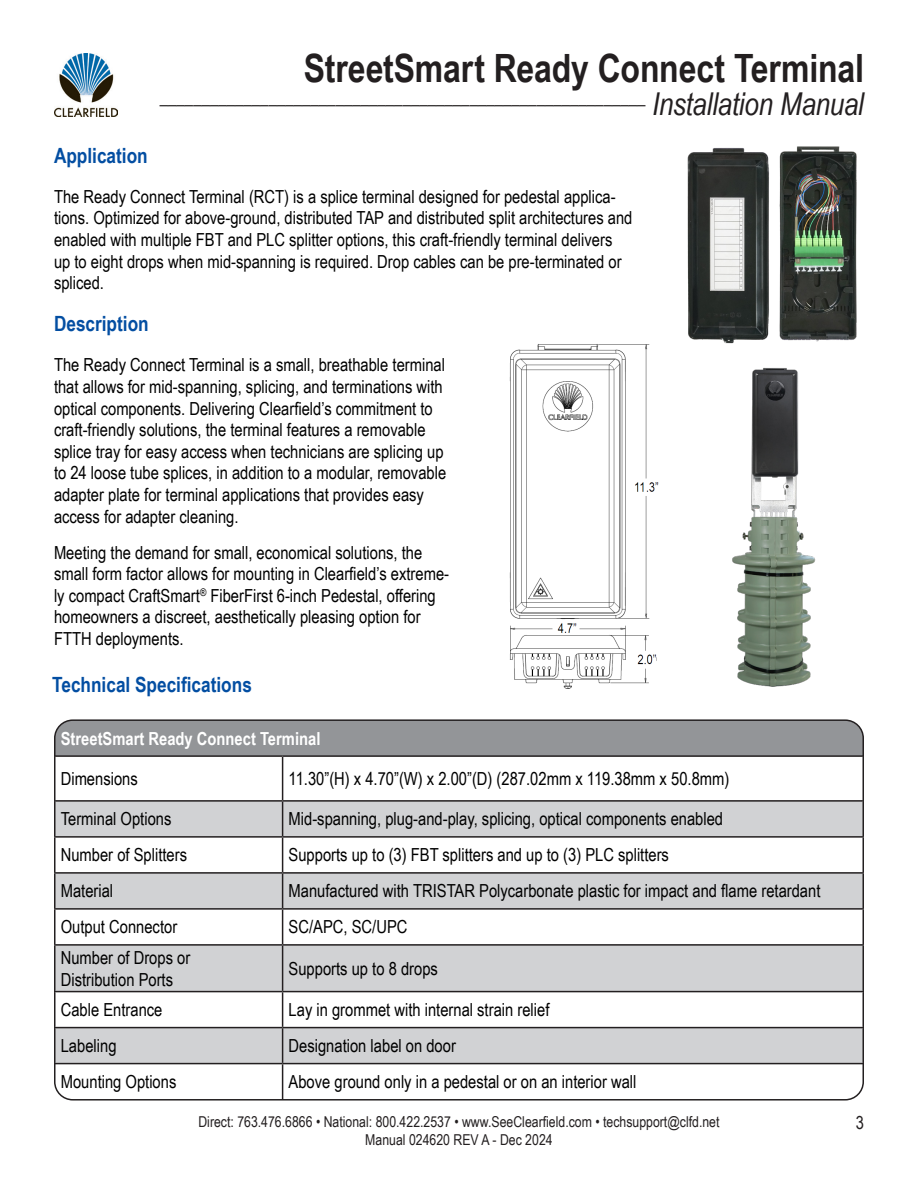
<style>
.page{position:relative;width:918px;height:1188px;background:#fff}
.page>*{position:absolute;margin:0;border:0;box-sizing:border-box;transform-origin:0 0}
.t1{font:700 39px "Arial Narrow";letter-spacing:-.005em;color:#231f20}
.Section{font:700 21px "Arial Narrow";color:#034ea2}
.t2{font:italic 18.3px "Arial Narrow";color:#231f20}
.Figure{font:18px/21.6px "Arial Narrow";color:#000}
.Figure-2{font:700 18px "Arial Narrow";color:#fff}
.t3{font:18px "Arial Narrow";color:#231f20}
.t4{font:15px/18px "Arial Narrow";color:#231f20;text-align:center}
.s1{font-size:31.5px}
</style>
<div class="page">
<img style="left:54px;top:54px;width:63px;height:63px">
<div style="left:55px;top:720px;width:808px;height:129px;background:#939598;border-radius:18px"></div>
<div style="left:54px;top:719px;width:810px;height:130px;border:2px solid #231f20;border-radius:18px"></div>
<div style="left:54px;top:971px;width:810px;height:130px;border:2px solid #231f20;border-radius:18px"></div>
<div style="left:56px;top:757px;width:806px;height:43px;background:#fff"></div>
<svg style="left:56px;top:802px;width:806px;height:261px;fill:#d1d2d4"></svg>
<hr style="left:54px;top:755px;width:229px;height:2px;background:#231f20">
<hr style="left:54px;top:757px;width:2px;height:43px;background:#231f20">
<hr style="left:283px;top:755px;width:581px;height:2px;background:#231f20">
<hr style="left:282px;top:757px;width:1px;height:43px;background:#231f20">
<hr style="left:862px;top:757px;width:2px;height:43px;background:#231f20">
<hr style="left:54px;top:800px;width:229px;height:2px;background:#231f20">
<hr style="left:54px;top:802px;width:2px;height:34px;background:#231f20">
<hr style="left:283px;top:800px;width:581px;height:2px;background:#231f20">
<hr style="left:282px;top:802px;width:1px;height:34px;background:#231f20">
<hr style="left:862px;top:802px;width:2px;height:34px;background:#231f20">
<hr style="left:54px;top:836px;width:229px;height:2px;background:#231f20">
<hr style="left:54px;top:838px;width:2px;height:34px;background:#231f20">
<hr style="left:283px;top:836px;width:581px;height:2px;background:#231f20">
<hr style="left:282px;top:838px;width:1px;height:34px;background:#231f20">
<hr style="left:862px;top:838px;width:2px;height:34px;background:#231f20">
<hr style="left:54px;top:872px;width:229px;height:2px;background:#231f20">
<hr style="left:54px;top:874px;width:2px;height:34px;background:#231f20">
<hr style="left:283px;top:872px;width:581px;height:2px;background:#231f20">
<hr style="left:282px;top:874px;width:1px;height:34px;background:#231f20">
<hr style="left:862px;top:874px;width:2px;height:34px;background:#231f20">
<hr style="left:54px;top:908px;width:229px;height:2px;background:#231f20">
<hr style="left:54px;top:910px;width:2px;height:34px;background:#231f20">
<hr style="left:283px;top:908px;width:581px;height:2px;background:#231f20">
<hr style="left:282px;top:910px;width:1px;height:34px;background:#231f20">
<hr style="left:862px;top:910px;width:2px;height:34px;background:#231f20">
<hr style="left:54px;top:944px;width:229px;height:2px;background:#231f20">
<hr style="left:54px;top:946px;width:2px;height:45px;background:#231f20">
<hr style="left:283px;top:944px;width:581px;height:2px;background:#231f20">
<hr style="left:282px;top:946px;width:1px;height:45px;background:#231f20">
<hr style="left:862px;top:946px;width:2px;height:45px;background:#231f20">
<hr style="left:54px;top:991px;width:229px;height:1px;background:#231f20">
<hr style="left:54px;top:992px;width:2px;height:35px;background:#231f20">
<hr style="left:283px;top:991px;width:581px;height:1px;background:#231f20">
<hr style="left:282px;top:992px;width:1px;height:35px;background:#231f20">
<hr style="left:862px;top:992px;width:2px;height:35px;background:#231f20">
<hr style="left:54px;top:1027px;width:229px;height:1px;background:#231f20">
<hr style="left:54px;top:1028px;width:2px;height:35px;background:#231f20">
<hr style="left:283px;top:1027px;width:581px;height:1px;background:#231f20">
<hr style="left:282px;top:1028px;width:1px;height:35px;background:#231f20">
<hr style="left:862px;top:1028px;width:2px;height:35px;background:#231f20">
<hr style="left:54px;top:1063px;width:229px;height:1px;background:#231f20">
<hr style="left:283px;top:1063px;width:581px;height:1px;background:#231f20">
<hr style="left:282px;top:1064px;width:1px;height:36px;background:#231f20">
<img style="left:687px;top:146px;width:170px;height:198px">
<img style="left:732px;top:367px;width:84px;height:320px">
<img style="left:509px;top:344px;width:150px;height:345px">
<p class="Section" style="left:54px;top:139px;width:95px">Application</p>
<h1 class="t1" style="left:304px;top:39px;width:562px">StreetSmart Ready Connect Terminal</h1>
<p class="t2" style="left:160px;top:85px;width:706px">__________________________________________________________ <span class="s1">Installation Manual</span></p>
<p class="Figure" style="left:54px;top:185px;width:580px">The Ready Connect Terminal (RCT) is a splice terminal designed for pedestal applica&shy;tions. Optimized for above-ground, distributed TAP and distributed split architectures and enabled with multiple FBT and PLC splitter options, this craft-friendly terminal delivers up to eight drops when mid-spanning is required. Drop cables can be pre-terminated or spliced.</p>
<p class="Section" style="left:54px;top:308px;width:96px">Description</p>
<p class="Figure" style="left:54px;top:354px;width:394px">The Ready Connect Terminal is a small, breathable terminal that allows for mid-spanning, splicing, and terminations with optical components. Delivering Clearfield’s commitment to craft-friendly solutions, the terminal features a removable splice tray for easy access when technicians are splicing up to 24 loose tube splices, in addition to a modular, removable adapter plate for terminal applications that provides easy access for adapter cleaning.</p>
<p class="Figure" style="left:54px;top:541px;width:397px">Meeting the demand for small, economical solutions, the small form factor allows for mounting in Clearfield’s extreme&shy;ly compact CraftSmart<sup>®</sup> FiberFirst 6-inch Pedestal, offering homeowners a discreet, aesthetically pleasing option for FTTH deployments.</p>
<p class="Section" style="left:52px;top:669px;width:201px">Technical Specifications</p>
<p class="Figure-2" style="left:61px;top:725px;width:261px">StreetSmart Ready Connect Terminal</p>
<p class="Figure" style="left:61px;top:767px;width:79px">Dimensions</p>
<p class="Figure" style="left:289px;top:767px;width:442px">11.30”(H) x 4.70”(W) x 2.00”(D) (287.02mm x 119.38mm x 50.8mm)</p>
<p class="Figure" style="left:61px;top:808px;width:112px">Terminal Options</p>
<p class="Figure" style="left:289px;top:808px;width:436px">Mid-spanning, plug-and-play, splicing, optical components enabled</p>
<p class="Figure" style="left:61px;top:844px;width:128px">Number of Splitters</p>
<p class="Figure" style="left:289px;top:844px;width:382px">Supports up to (3) FBT splitters and up to (3) PLC splitters</p>
<p class="Figure" style="left:61px;top:880px;width:54px">Material</p>
<p class="Figure" style="left:289px;top:880px;width:533px">Manufactured with TRISTAR Polycarbonate plastic for impact and flame retardant</p>
<p class="Figure" style="left:61px;top:916px;width:118px">Output Connector</p>
<p class="Figure" style="left:289px;top:916px;width:120px">SC/APC, SC/UPC</p>
<p class="Figure" style="left:61px;top:946px;width:131px">Number of Drops or</p>
<p class="Figure" style="left:61px;top:968px;width:114px">Distribution Ports</p>
<p class="Figure" style="left:289px;top:957px;width:151px">Supports up to 8 drops</p>
<p class="Figure" style="left:61px;top:998px;width:103px">Cable Entrance</p>
<p class="Figure" style="left:289px;top:998px;width:262px">Lay in grommet with internal strain relief</p>
<p class="Figure" style="left:61px;top:1034px;width:57px">Labeling</p>
<p class="Figure" style="left:289px;top:1034px;width:169px">Designation label on door</p>
<p class="Figure" style="left:61px;top:1070px;width:117px">Mounting Options</p>
<p class="Figure" style="left:289px;top:1070px;width:349px">Above ground only in a pedestal or on an interior wall</p>
<p class="t4" style="left:198px;top:1112px;width:523px">Direct: 763.476.6866 • National: 800.422.2537 • www.SeeClearfield.com • techsupport@clfd.net<br>Manual 024620 REV A - Dec 2024</p>
<p class="t3" style="left:856px;top:1110px;width:10px">3</p>
</div>
